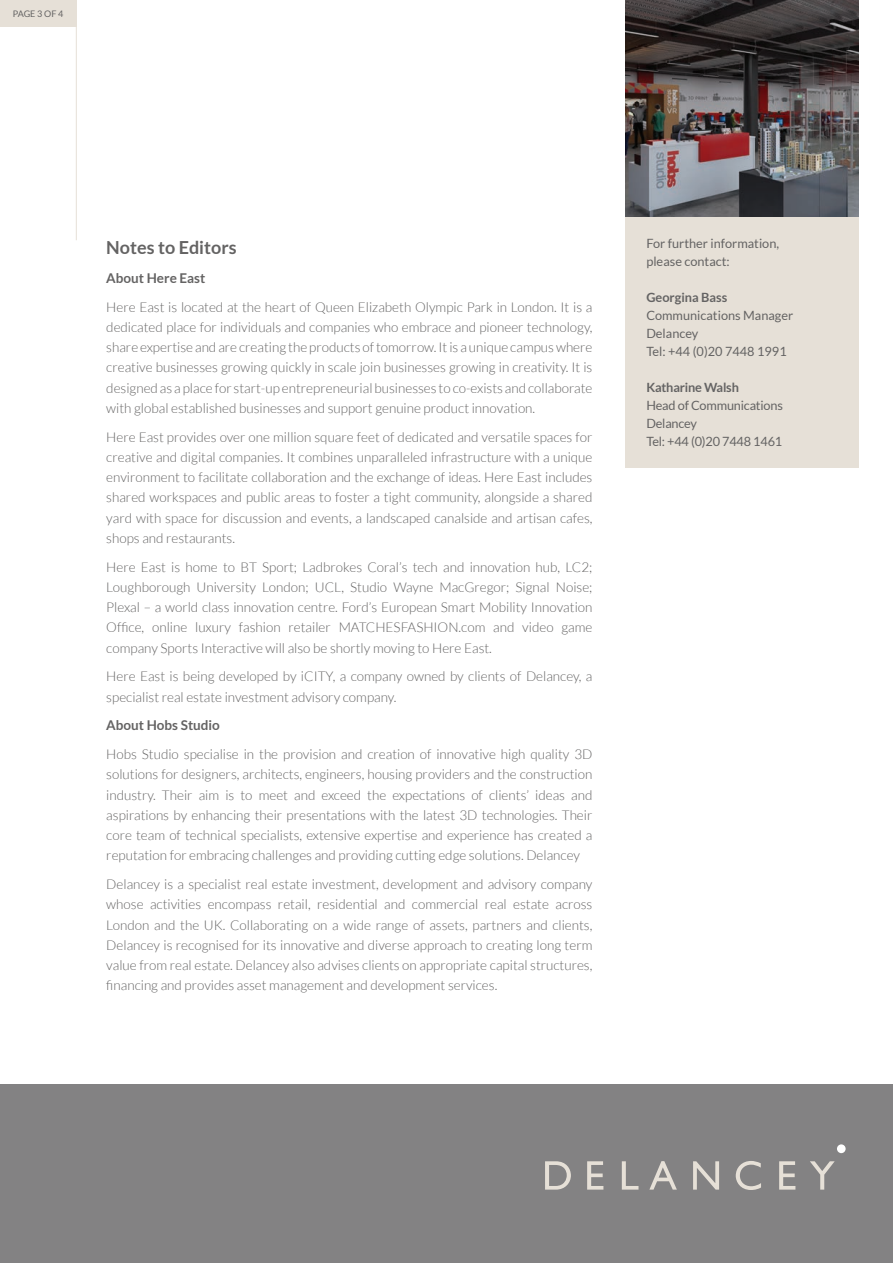
<style>
.page{position:relative;width:893px;height:1263px;background:#fff}
.page>*{position:absolute;margin:0;border:0;box-sizing:border-box;transform-origin:0 0}
.t1{font:700 18px "Lato";color:#646363}
.t2{font:300 13.5px/20.2px "Lato";color:#646363;text-align:justify}
.t3{font:700 13.5px "Lato";color:#646363}
.t4{font:12.75px/18px "Lato";color:#646363}
.t5{font:700 12.75px "Lato";letter-spacing:-.015em;color:#646363}
.t6{font:9px "Lato";letter-spacing:-.01em;color:#646363}
</style>
<div class="page">
<img style="left:625px;top:0;width:234px;height:217px">
<div style="left:0;top:1084px;width:893px;height:179px;background:#838283"></div>
<div style="left:837px;top:1144px;width:9px;height:9px;background:#fff;border-radius:50%"></div>
<svg style="left:545px;top:1161px;width:26px;height:28px"></svg>
<svg style="left:587px;top:1161px;width:16px;height:28px"></svg>
<svg style="left:622px;top:1161px;width:16px;height:28px"></svg>
<svg style="left:649px;top:1161px;width:28px;height:28px"></svg>
<svg style="left:693px;top:1161px;width:26px;height:28px"></svg>
<svg style="left:736px;top:1161px;width:25px;height:29px"></svg>
<svg style="left:779px;top:1161px;width:16px;height:28px"></svg>
<svg style="left:810px;top:1161px;width:25px;height:28px"></svg>
<div style="left:0;top:0;width:76px;height:27px;background:#e6e0d7"></div>
<hr style="left:76px;top:0;width:1px;height:240px;background:#e6e0d7">
<div style="left:625px;top:217px;width:234px;height:250px;background:#e6e0d7"></div>
<p class="t6" style="left:13px;top:9px;width:52px">PAGE 3 OF 4</p>
<h1 class="t1" style="left:106px;top:237px;width:132px">Notes to Editors</h1>
<p class="t3" style="left:106px;top:270px;width:101px">About Here East</p>
<p class="t2" style="left:106px;top:297px;width:488px">Here East is located at the heart of Queen Elizabeth Olympic Park in London. It is a dedicated place for individuals and companies who embrace and pioneer technology, share expertise and are creating the products of tomorrow. It is a unique campus where creative businesses growing quickly in scale join businesses growing in creativity. It is designed as a place for start-up entrepreneurial businesses to co-exists and collaborate with global established businesses and support genuine product innovation.</p>
<p class="t2" style="left:106px;top:427px;width:488px">Here East provides over one million square feet of dedicated and versatile spaces for creative and digital companies. It combines unparalleled infrastructure with a unique environment to facilitate collaboration and the exchange of ideas. Here East includes shared workspaces and public areas to foster a tight community, alongside a shared yard with space for discussion and events, a landscaped canalside and artisan cafes, shops and restaurants.</p>
<p class="t2" style="left:106px;top:557px;width:488px">Here East is home to BT Sport; Ladbrokes Coral’s tech and innovation hub, LC2; Loughborough University London; UCL, Studio Wayne MacGregor; Signal Noise; Plexal – a world class innovation centre. Ford’s European Smart Mobility Innovation Office, online luxury fashion retailer MATCHESFASHION.com and video game company Sports Interactive will also be shortly moving to Here East.</p>
<p class="t2" style="left:106px;top:666px;width:488px">Here East is being developed by iCITY, a company owned by clients of Delancey, a specialist real estate investment advisory company.</p>
<p class="t3" style="left:106px;top:718px;width:115px">About Hobs Studio</p>
<p class="t2" style="left:106px;top:744px;width:488px">Hobs Studio specialise in the provision and creation of innovative high quality 3D solutions for designers, architects, engineers, housing providers and the construction industry. Their aim is to meet and exceed the expectations of clients’ ideas and aspirations by enhancing their presentations with the latest 3D technologies. Their core team of technical specialists, extensive expertise and experience has created a reputation for embracing challenges and providing cutting edge solutions. Delancey</p>
<p class="t2" style="left:106px;top:874px;width:488px">Delancey is a specialist real estate investment, development and advisory company whose activities encompass retail, residential and commercial real estate across London and the UK. Collaborating on a wide range of assets, partners and clients, Delancey is recognised for its innovative and diverse approach to creating long term value from real estate. Delancey also advises clients on appropriate capital structures, financing and provides asset management and development services.</p>
<p class="t4" style="left:646px;top:234px;width:134px">For further information, please contact:</p>
<p class="t5" style="left:646px;top:290px;width:83px">Georgina Bass</p>
<p class="t4" style="left:646px;top:306px;width:148px">Communications Manager<br>Delancey<br>Tel: +44 (0)20 7448 1991</p>
<p class="t5" style="left:646px;top:380px;width:94px">Katharine Walsh</p>
<p class="t4" style="left:646px;top:397px;width:138px">Head of Communications<br>Delancey<br>Tel: +44 (0)20 7448 1461</p>
</div>
